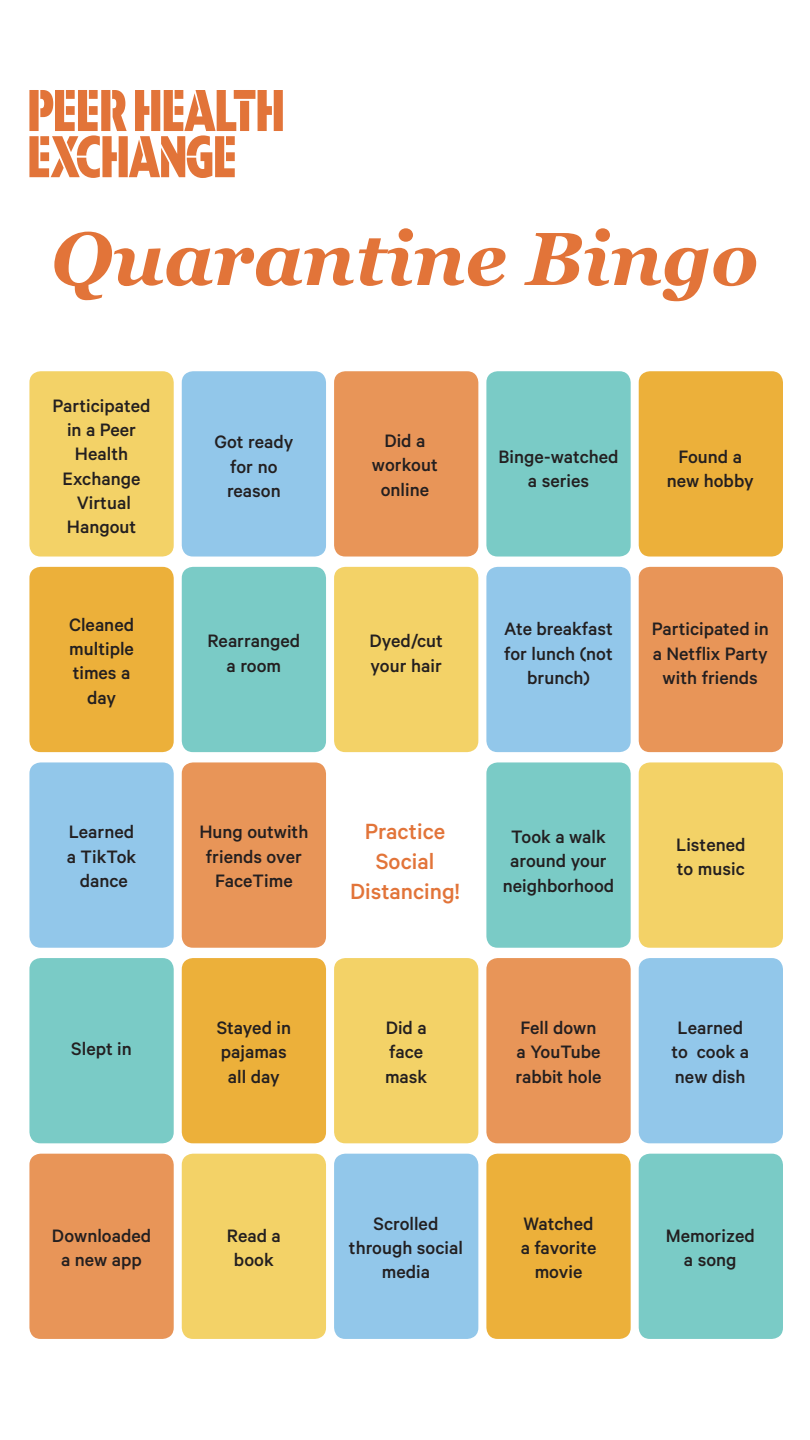
<style>
.page{position:relative;width:810px;height:1440px;background:#fff}
.page>*{position:absolute;margin:0;border:0;box-sizing:border-box;transform-origin:0 0}
.t1{font:italic 700 75px "Georgia";color:#e27439}
.t2{font:500 24.75px/29.7px "Calibre";color:#e27439;text-align:center}
.Paragraph_Style_1{font:500 20.25px/24.3px "Calibre";color:#231f20;text-align:center}
</style>
<div class="page">
<div style="left:29px;top:371px;width:145px;height:186px;background:#f3d267;border-radius:11px"></div>
<div style="left:29px;top:567px;width:145px;height:185px;background:#ecb03a;border-radius:11px"></div>
<div style="left:29px;top:762px;width:145px;height:186px;background:#92c7ea;border-radius:11px"></div>
<div style="left:29px;top:958px;width:145px;height:185px;background:#7acbc6;border-radius:11px"></div>
<div style="left:29px;top:1154px;width:145px;height:185px;background:#e89558;border-radius:11px"></div>
<div style="left:334px;top:371px;width:144px;height:186px;background:#e89558;border-radius:11px"></div>
<div style="left:334px;top:567px;width:144px;height:185px;background:#f3d267;border-radius:11px"></div>
<div style="left:334px;top:958px;width:144px;height:185px;background:#f3d267;border-radius:11px"></div>
<div style="left:334px;top:1154px;width:144px;height:185px;background:#92c7ea;border-radius:11px"></div>
<div style="left:182px;top:371px;width:144px;height:186px;background:#92c7ea;border-radius:11px"></div>
<div style="left:182px;top:567px;width:144px;height:185px;background:#7acbc6;border-radius:11px"></div>
<div style="left:182px;top:762px;width:144px;height:186px;background:#e89558;border-radius:11px"></div>
<div style="left:182px;top:958px;width:144px;height:185px;background:#ecb03a;border-radius:11px"></div>
<div style="left:182px;top:1154px;width:144px;height:185px;background:#f3d267;border-radius:11px"></div>
<div style="left:486px;top:371px;width:145px;height:186px;background:#7acbc6;border-radius:11px"></div>
<div style="left:486px;top:567px;width:145px;height:185px;background:#92c7ea;border-radius:11px"></div>
<div style="left:486px;top:762px;width:145px;height:186px;background:#7acbc6;border-radius:11px"></div>
<div style="left:486px;top:958px;width:145px;height:185px;background:#e89558;border-radius:11px"></div>
<div style="left:486px;top:1154px;width:145px;height:185px;background:#ecb03a;border-radius:11px"></div>
<div style="left:639px;top:371px;width:144px;height:186px;background:#ecb03a;border-radius:11px"></div>
<div style="left:639px;top:567px;width:144px;height:185px;background:#e89558;border-radius:11px"></div>
<div style="left:639px;top:762px;width:144px;height:186px;background:#f3d267;border-radius:11px"></div>
<div style="left:639px;top:958px;width:144px;height:185px;background:#92c7ea;border-radius:11px"></div>
<div style="left:639px;top:1154px;width:144px;height:185px;background:#7acbc6;border-radius:11px"></div>
<svg style="left:29px;top:90px;width:254px;height:88px"></svg>
<p class="t1" style="left:51px;top:203px;width:709px">Quarantine Bingo</p>
<p class="Paragraph_Style_1" style="left:53px;top:393px;width:99px">Participated</p>
<p class="Paragraph_Style_1" style="left:67px;top:417px;width:71px">in a Peer</p>
<p class="Paragraph_Style_1" style="left:75px;top:441px;width:55px">Health</p>
<p class="Paragraph_Style_1" style="left:63px;top:466px;width:79px">Exchange</p>
<p class="Paragraph_Style_1" style="left:77px;top:490px;width:56px">Virtual</p>
<p class="Paragraph_Style_1" style="left:67px;top:514px;width:71px">Hangout</p>
<p class="Paragraph_Style_1" style="left:69px;top:612px;width:67px">Cleaned</p>
<p class="Paragraph_Style_1" style="left:69px;top:636px;width:66px">multiple</p>
<p class="Paragraph_Style_1" style="left:73px;top:660px;width:59px">times a</p>
<p class="Paragraph_Style_1" style="left:87px;top:684px;width:31px">day</p>
<p class="Paragraph_Style_1" style="left:69px;top:819px;width:67px">Learned</p>
<p class="Paragraph_Style_1" style="left:67px;top:844px;width:71px">a TikTok</p>
<p class="Paragraph_Style_1" style="left:80px;top:868px;width:50px">dance</p>
<p class="Paragraph_Style_1" style="left:71px;top:1036px;width:62px">Slept in</p>
<p class="Paragraph_Style_1" style="left:214px;top:429px;width:81px">Got ready</p>
<p class="Paragraph_Style_1" style="left:230px;top:454px;width:49px">for no</p>
<p class="Paragraph_Style_1" style="left:227px;top:478px;width:55px">reason</p>
<p class="Paragraph_Style_1" style="left:208px;top:628px;width:94px">Rearranged</p>
<p class="Paragraph_Style_1" style="left:227px;top:653px;width:56px">a room</p>
<p class="Paragraph_Style_1" style="left:384px;top:428px;width:43px">Did a</p>
<p class="Paragraph_Style_1" style="left:372px;top:452px;width:67px">workout</p>
<p class="Paragraph_Style_1" style="left:381px;top:477px;width:50px">online</p>
<p class="Paragraph_Style_1" style="left:370px;top:628px;width:75px">Dyed/cut</p>
<p class="Paragraph_Style_1" style="left:371px;top:653px;width:73px">your hair</p>
<p class="Paragraph_Style_1" style="left:498px;top:444px;width:122px">Binge-watched</p>
<p class="Paragraph_Style_1" style="left:528px;top:468px;width:63px">a series</p>
<p class="Paragraph_Style_1" style="left:678px;top:444px;width:65px">Found a</p>
<p class="Paragraph_Style_1" style="left:667px;top:468px;width:89px">new hobby</p>
<p class="Paragraph_Style_1" style="left:504px;top:616px;width:110px">Ate breakfast for lunch (not brunch)</p>
<p class="Paragraph_Style_1" style="left:652px;top:616px;width:119px">Participated in a Netflix Party with friends</p>
<p class="t2" style="left:365px;top:816px;width:82px">Practice</p>
<p class="t2" style="left:350px;top:846px;width:111px">Social<br>Distancing!</p>
<p class="Paragraph_Style_1" style="left:199px;top:819px;width:110px">Hung outwith friends over<br>FaceTime</p>
<p class="Paragraph_Style_1" style="left:503px;top:824px;width:113px">Took a walk around your neighborhood</p>
<p class="Paragraph_Style_1" style="left:676px;top:832px;width:71px">Listened</p>
<p class="Paragraph_Style_1" style="left:677px;top:856px;width:69px">to music</p>
<p class="Paragraph_Style_1" style="left:217px;top:1015px;width:76px;text-align:left">Stayed in pajamas</p>
<p class="Paragraph_Style_1" style="left:228px;top:1064px;width:53px">all day</p>
<p class="Paragraph_Style_1" style="left:386px;top:1015px;width:43px">Did a</p>
<p class="Paragraph_Style_1" style="left:389px;top:1039px;width:35px">face</p>
<p class="Paragraph_Style_1" style="left:385px;top:1064px;width:44px">mask</p>
<p class="Paragraph_Style_1" style="left:521px;top:1015px;width:78px">Fell down</p>
<p class="Paragraph_Style_1" style="left:515px;top:1039px;width:88px;text-align:left">a YouTube rabbit hole</p>
<p class="Paragraph_Style_1" style="left:678px;top:1015px;width:67px">Learned</p>
<p class="Paragraph_Style_1" style="left:671px;top:1039px;width:79px">to cook a</p>
<p class="Paragraph_Style_1" style="left:675px;top:1064px;width:72px">new dish</p>
<p class="Paragraph_Style_1" style="left:52px;top:1223px;width:101px">Downloaded</p>
<p class="Paragraph_Style_1" style="left:61px;top:1247px;width:82px">a new app</p>
<p class="Paragraph_Style_1" style="left:227px;top:1223px;width:55px">Read a</p>
<p class="Paragraph_Style_1" style="left:234px;top:1247px;width:41px">book</p>
<p class="Paragraph_Style_1" style="left:373px;top:1211px;width:66px">Scrolled</p>
<p class="Paragraph_Style_1" style="left:349px;top:1235px;width:116px">through social</p>
<p class="Paragraph_Style_1" style="left:382px;top:1259px;width:50px">media</p>
<p class="Paragraph_Style_1" style="left:524px;top:1211px;width:71px">Watched</p>
<p class="Paragraph_Style_1" style="left:521px;top:1235px;width:77px">a favorite</p>
<p class="Paragraph_Style_1" style="left:535px;top:1259px;width:49px">movie</p>
<p class="Paragraph_Style_1" style="left:666px;top:1223px;width:91px">Memorized</p>
<p class="Paragraph_Style_1" style="left:684px;top:1247px;width:54px">a song</p>
</div>
